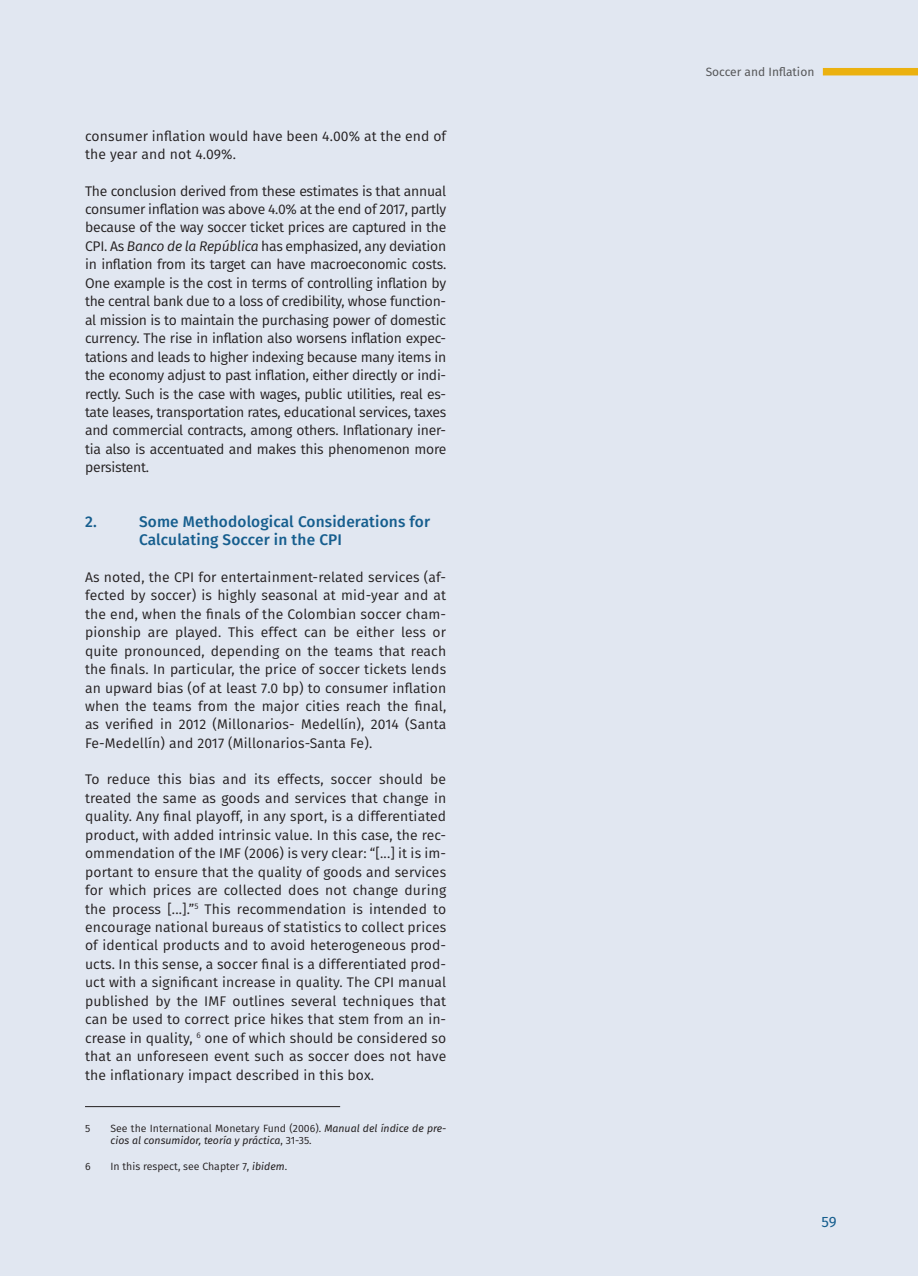
<style>
.page{position:relative;width:918px;height:1276px;background:#e1e7f1}
.page>*{position:absolute;margin:0;border:0;box-sizing:border-box;transform-origin:0 0}
.Recuadro_subtítulo{font:500 15.45px/18.5px "Fira Sans";letter-spacing:.01em;color:#165e8e}
.t1{font:15px "Fira Sans";color:#165e8e}
.Recuadros{font:13.95px/18.5px "Fira Sans";letter-spacing:.01em;color:#231f20;text-align:justify}
.t2{font:12px "Fira Sans";color:#57585a}
.Nota_al_pie_Recuadro{font:italic 10.5px/12px "Fira Sans";color:#231f20}
.Nota_al_pie_Recuadro-2{font:10.5px "Fira Sans";color:#231f20}
.s1{font-style:italic}
.s2{font-style:normal}
</style>
<div class="page">
<hr style="left:85px;top:1106px;width:255px;height:1px;background:#231f20">
<div style="left:823px;top:68px;width:95px;height:7px;background:#ebb10f"></div>
<p class="Recuadros" style="left:85px;top:126px;width:363px">consumer inflation would have been 4.00% at the end of the year and not 4.09%.</p>
<p class="Recuadros" style="left:85px;top:181px;width:363px">The conclusion derived from these estimates is that annual consumer inflation was above 4.0% at the end of 2017, partly because of the way soccer ticket prices are captured in the CPI. As <span class="s1">Banco de la República</span> has emphasized, any deviation in inflation from its target can have macroeconomic costs.<br>One example is the cost in terms of controlling inflation by the central bank due to a loss of credibility, whose function&shy;al mission is to maintain the purchasing power of domestic currency. The rise in inflation also worsens inflation expec&shy;tations and leads to higher indexing because many items in the economy adjust to past inflation, either directly or indi&shy;rectly. Such is the case with wages, public utilities, real es&shy;tate leases, transportation rates, educational services, taxes and commercial contracts, among others. Inflationary iner&shy;tia also is accentuated and makes this phenomenon more persistent.</p>
<p class="Recuadro_subtítulo" style="left:85px;top:511px;width:13px">2.</p>
<p class="Recuadro_subtítulo" style="left:139px;top:511px;width:293px">Some Methodological Considerations for<br>Calculating Soccer in the CPI</p>
<p class="Recuadros" style="left:85px;top:567px;width:363px">As noted, the CPI for entertainment-related services (af&shy;fected by soccer) is highly seasonal at mid-year and at the end, when the finals of the Colombian soccer cham&shy;pionship are played. This effect can be either less or quite pronounced, depending on the teams that reach the finals. In particular, the price of soccer tickets lends an upward bias (of at least 7.0 bp) to consumer inflation when the teams from the major cities reach the final, as verified in 2012 (Millonarios- Medellín), 2014 (Santa Fe-Medellín) and 2017 (Millonarios-Santa Fe).</p>
<p class="Recuadros" style="left:85px;top:770px;width:363px">To reduce this bias and its effects, soccer should be treated the same as goods and services that change in quality. Any final playoff, in any sport, is a differentiated product, with added intrinsic value. In this case, the rec&shy;ommendation of the IMF (2006) is very clear: “[...] it is im&shy;portant to ensure that the quality of goods and services for which prices are collected does not change during the process [...].”<sup>5</sup> This recommendation is intended to encourage national bureaus of statistics to collect prices of identical products and to avoid heterogeneous prod&shy;ucts. In this sense, a soccer final is a differentiated prod&shy;uct with a significant increase in quality. The CPI manual published by the IMF outlines several techniques that can be used to correct price hikes that stem from an in&shy;crease in quality, <sup>6</sup> one of which should be considered so that an unforeseen event such as soccer does not have the inflationary impact described in this box.</p>
<p class="Nota_al_pie_Recuadro-2" style="left:85px;top:1120px;width:7px">5</p>
<p class="Nota_al_pie_Recuadro" style="left:111px;top:1122px;width:337px"><span class="s2">See the International Monetary Fund (2006).</span> Manual del índice de pre&shy;cios al consumidor, teoría y práctica<span class="s2">, 31-35.</span></p>
<p class="Nota_al_pie_Recuadro-2" style="left:85px;top:1158px;width:7px">6</p>
<p class="Nota_al_pie_Recuadro-2" style="left:111px;top:1158px;width:178px">In this respect, see Chapter 7, <span class="s1">ibidem</span>.</p>
<p class="t2" style="left:706px;top:63px;width:110px">Soccer and Inflation</p>
<p class="t1" style="left:822px;top:1210px;width:17px">59</p>
</div>
